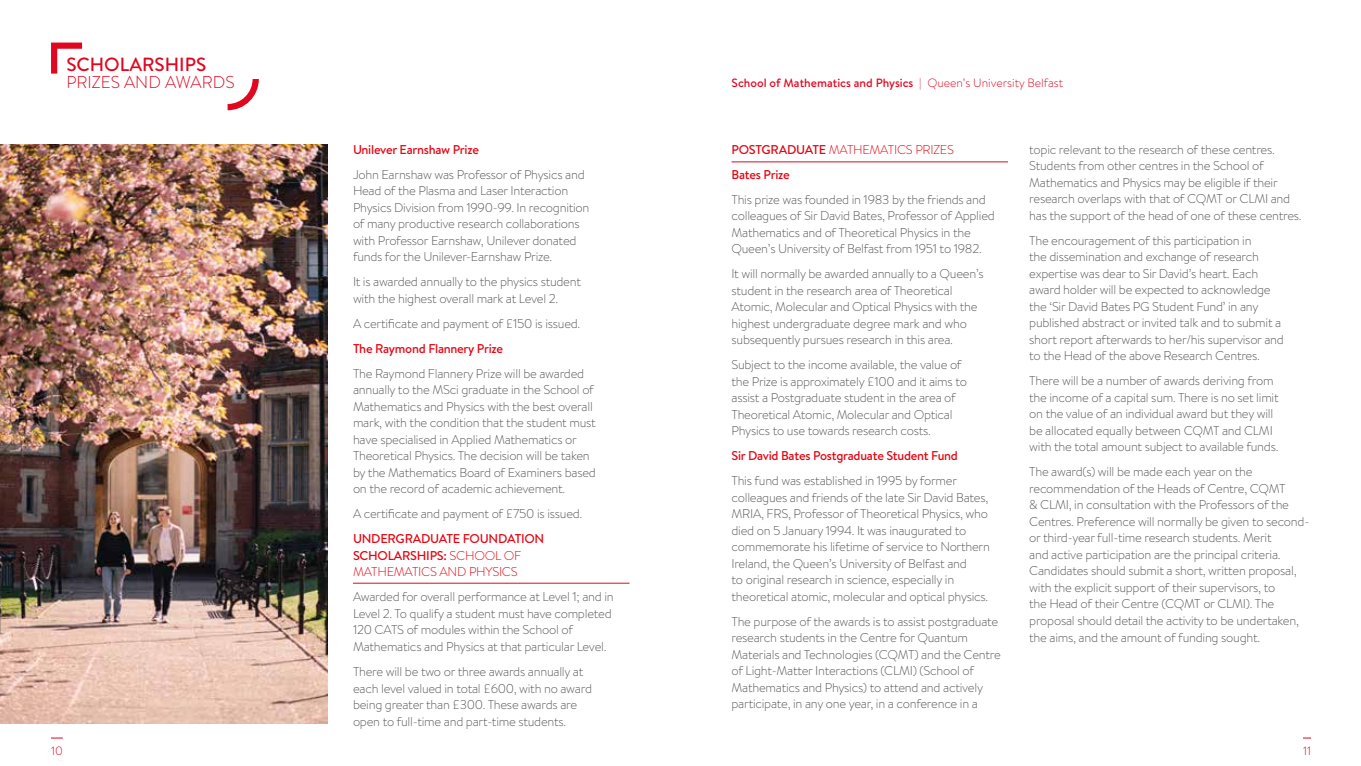
<style>
.page{position:relative;width:1361px;height:766px;background:#fff}
.page>*{position:absolute;margin:0;border:0;box-sizing:border-box;transform-origin:0 0}
.t1{font:500 19.05px "Brandon Text";color:#e1071f}
.t2{font:300 17.1px "Brandon Text";color:#e1071f}
.t3{font:300 12.75px/16.5px "Brandon Text";letter-spacing:-.02em;color:#575756}
.t4{font:500 12.75px/16.5px "Brandon Text";letter-spacing:-.02em;color:#e30613}
.t5{font:500 12px "Brandon Text";color:#e1071f}
.t6{font:300 12px "Brandon Text";color:#e1071f}
.s1{font-weight:300}
</style>
<div class="page">
<img style="left:0;top:145px;width:327px;height:578px">
<svg style="left:51px;top:43px;width:31px;height:31px"></svg>
<svg style="left:228px;top:79px;width:31px;height:31px"></svg>
<svg style="left:51px;top:737px;width:12px;height:1px"></svg>
<hr style="left:353px;top:582px;width:276px;height:1px;background:#e1071f">
<hr style="left:731px;top:161px;width:277px;height:1px;background:#e1071f">
<h1 class="t1" style="left:66px;top:51px;width:141px">SCHOLARSHIPS</h1>
<h2 class="t2" style="left:66px;top:70px;width:170px">PRIZES AND AWARDS</h2>
<p class="t4" style="left:353px;top:141px;width:127px">Unilever Earnshaw Prize</p>
<p class="t3" style="left:353px;top:165px;width:238px">John Earnshaw was Professor of Physics and Head of the Plasma and Laser Interaction Physics Division from 1990-99. In recognition of many productive research collaborations with Professor Earnshaw, Unilever donated funds for the Unilever-Earnshaw Prize.</p>
<p class="t3" style="left:353px;top:273px;width:229px">It is awarded annually to the physics student with the highest overall mark at Level 2.</p>
<p class="t3" style="left:353px;top:314px;width:229px">A certificate and payment of £150 is issued.</p>
<p class="t4" style="left:353px;top:340px;width:152px">The Raymond Flannery Prize</p>
<p class="t3" style="left:353px;top:364px;width:244px">The Raymond Flannery Prize will be awarded annually to the MSci graduate in the School of Mathematics and Physics with the best overall mark, with the condition that the student must have specialised in Applied Mathematics or Theoretical Physics. The decision will be taken by the Mathematics Board of Examiners based on the record of academic achievement.</p>
<p class="t3" style="left:353px;top:505px;width:231px">A certificate and payment of £750 is issued.</p>
<p class="t4" style="left:353px;top:530px;width:193px">UNDERGRADUATE FOUNDATION<br>SCHOLARSHIPS: <span class="s1">SCHOOL OF<br>MATHEMATICS AND PHYSICS</span></p>
<p class="t3" style="left:353px;top:588px;width:262px">Awarded for overall performance at Level 1; and in Level 2. To qualify a student must have completed 120 CATS of modules within the School of Mathematics and Physics at that particular Level.</p>
<p class="t3" style="left:353px;top:662px;width:240px">There will be two or three awards annually at each level valued in total £600, with no award being greater than £300. These awards are open to full-time and part-time students.</p>
<p class="t5" style="left:731px;top:75px;width:333px">School of Mathematics and Physics <span class="s1">| Queen’s University Belfast</span></p>
<p class="t4" style="left:731px;top:136px;width:224px;line-height:25px">POSTGRADUATE <span class="s1">MATHEMATICS PRIZES<br></span>Bates Prize</p>
<p class="t3" style="left:731px;top:190px;width:265px">This prize was founded in 1983 by the friends and colleagues of Sir David Bates, Professor of Applied Mathematics and of Theoretical Physics in the Queen’s University of Belfast from 1951 to 1982.</p>
<p class="t3" style="left:731px;top:265px;width:254px">It will normally be awarded annually to a Queen’s student in the research area of Theoretical Atomic, Molecular and Optical Physics with the highest undergraduate degree mark and who subsequently pursues research in this area.</p>
<p class="t3" style="left:731px;top:356px;width:237px">Subject to the income available, the value of the Prize is approximately £100 and it aims to assist a Postgraduate student in the area of Theoretical Atomic, Molecular and Optical Physics to use towards research costs.</p>
<p class="t4" style="left:731px;top:447px;width:228px">Sir David Bates Postgraduate Student Fund</p>
<p class="t3" style="left:731px;top:472px;width:260px">This fund was established in 1995 by former colleagues and friends of the late Sir David Bates, MRIA, FRS, Professor of Theoretical Physics, who died on 5 January 1994. It was inaugurated to commemorate his lifetime of service to Northern Ireland, the Queen’s University of Belfast and<br>to original research in science, especially in theoretical atomic, molecular and optical physics.</p>
<p class="t3" style="left:731px;top:612px;width:271px">The purpose of the awards is to assist postgraduate research students in the Centre for Quantum Materials and Technologies (CQMT) and the Centre of Light-Matter Interactions (CLMI) (School of Mathematics and Physics) to attend and actively participate, in any one year, in a conference in a</p>
<p class="t3" style="left:1029px;top:140px;width:274px">topic relevant to the research of these centres.<br>Students from other centres in the School of Mathematics and Physics may be eligible if their research overlaps with that of CQMT or CLMI and has the support of the head of one of these centres.</p>
<p class="t3" style="left:1029px;top:231px;width:256px">The encouragement of this participation in<br>the dissemination and exchange of research expertise was dear to Sir David’s heart. Each award holder will be expected to acknowledge the ‘Sir David Bates PG Student Fund’ in any published abstract or invited talk and to submit a short report afterwards to her/his supervisor and to the Head of the above Research Centres.</p>
<p class="t3" style="left:1029px;top:372px;width:251px">There will be a number of awards deriving from the income of a capital sum. There is no set limit on the value of an individual award but they will be allocated equally between CQMT and CLMI with the total amount subject to available funds.</p>
<p class="t3" style="left:1029px;top:463px;width:282px">The award(s) will be made each year on the recommendation of the Heads of Centre, CQMT<br>&amp; CLMI, in consultation with the Professors of the Centres. Preference will normally be given to second&shy;or third-year full-time research students. Merit<br>and active participation are the principal criteria.<br>Candidates should submit a short, written proposal, with the explicit support of their supervisors, to<br>the Head of their Centre (CQMT or CLMI). The proposal should detail the activity to be undertaken, the aims, and the amount of funding sought.</p>
<p class="t6" style="left:51px;top:742px;width:13px">10</p>
<p class="t6" style="left:1303px;top:742px;width:10px">11</p>
</div>
